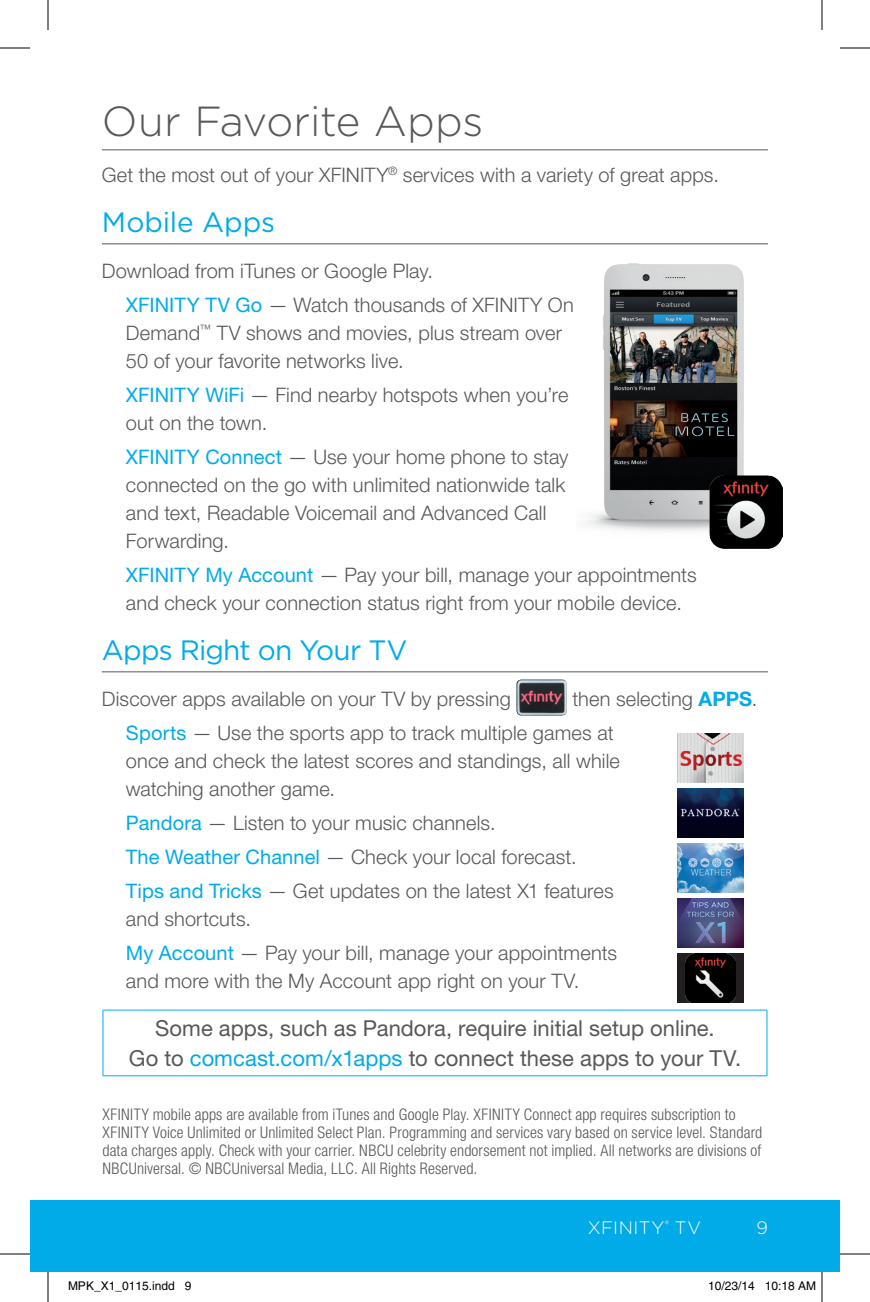
<style>
.page{position:relative;width:870px;height:1302px;background:#fff}
.page>*{position:absolute;margin:0;border:0;box-sizing:border-box;transform-origin:0 0}
.t1{font:300 42px "Gotham";letter-spacing:-.005em;color:#57585a}
.t2{font:28px "Gotham";letter-spacing:-.025em;color:#00abe7}
.t3{font:28px "Gotham";letter-spacing:-.005em;color:#00abe7}
.t4{font:22px/30px "Helvetica Neue LT Std";color:#57585a;text-align:center}
.t5{font:300 20px/28px "Helvetica Neue LT Std";letter-spacing:.005em;color:#57585a}
.t6{font:300 18px "Gotham";letter-spacing:.03em;color:#fff}
.t7{font:300 condensed 16px/18px "Helvetica Neue LT Std";letter-spacing:.01em;color:#57585a}
.t8{font:12px "Helvetica";color:#000}
.s1{font-weight:400;color:#00abe7}
.s2{font-weight:700;color:#00abe7}
.s3{color:#00abe7}
</style>
<div class="page">
<div style="left:30px;top:1200px;width:18px;height:72px;background:#00abe7"></div>
<div style="left:48px;top:1200px;width:792px;height:72px;background:#00abe7"></div>
<hr style="left:102px;top:150px;width:666px;height:1px;background:#57585a">
<hr style="left:102px;top:244px;width:666px;height:1px;background:#57585a">
<hr style="left:102px;top:672px;width:666px;height:1px;background:#57585a">
<img style="left:516px;top:679px;width:51px;height:37px">
<hr style="left:102px;top:1010px;width:665px;height:1px;background:#00abe7">
<hr style="left:102px;top:1011px;width:1px;height:64px;background:#00abe7">
<hr style="left:766px;top:1011px;width:1px;height:64px;background:#00abe7">
<hr style="left:102px;top:1075px;width:665px;height:1px;background:#00abe7">
<img style="left:585px;top:263px;width:186px;height:274px">
<img style="left:710px;top:476px;width:73px;height:73px">
<img style="left:677px;top:843px;width:67px;height:50px">
<img style="left:677px;top:788px;width:67px;height:50px">
<img style="left:677px;top:898px;width:67px;height:50px">
<img style="left:678px;top:733px;width:66px;height:50px">
<div style="left:677px;top:953px;width:67px;height:50px;background:#231f20"></div>
<img style="left:686px;top:953px;width:49px;height:50px">
<hr style="left:0;top:48px;width:30px;height:1px;background:#000">
<hr style="left:840px;top:48px;width:30px;height:1px;background:#000">
<hr style="left:0;top:1254px;width:30px;height:1px;background:#000">
<hr style="left:840px;top:1254px;width:30px;height:1px;background:#000">
<hr style="left:48px;top:0;width:1px;height:30px;background:#000">
<hr style="left:48px;top:1272px;width:1px;height:30px;background:#000">
<hr style="left:822px;top:0;width:1px;height:30px;background:#000">
<hr style="left:822px;top:1272px;width:1px;height:30px;background:#000">
<div style="left:123px;top:1282px;width:5px;height:8px;border:1px solid #fff;border-radius:50%"></div>
<div style="left:122px;top:1281px;width:7px;height:10px;border:1px solid #fff;border-radius:50%"></div>
<h2 class="t1" style="left:102px;top:94px;width:383px">Our Favorite Apps</h2>
<p class="t5" style="left:102px;top:160px;width:619px">Get the most out of your XFINITY<sup>®</sup> services with a variety of great apps.</p>
<h3 class="t3" style="left:102px;top:204px;width:175px">Mobile Apps</h3>
<p class="t5" style="left:102px;top:256px;width:333px">Download from iTunes or Google Play.</p>
<p class="t5" style="left:126px;top:290px;width:449px"><span class="s1">XFINITY TV Go</span> — Watch thousands of XFINITY On<br>Demand<sup>™</sup> TV shows and movies, plus stream over<br>50 of your favorite networks live.</p>
<p class="t5" style="left:126px;top:380px;width:444px"><span class="s1">XFINITY WiFi</span> — Find nearby hotspots when you’re out on the town.</p>
<p class="t5" style="left:126px;top:442px;width:444px"><span class="s1">XFINITY Connect</span> — Use your home phone to stay connected on the go with unlimited nationwide talk and text, Readable Voicemail and Advanced Call Forwarding.</p>
<p class="t5" style="left:126px;top:560px;width:572px"><span class="s1">XFINITY My Account</span> — Pay your bill, manage your appointments and check your connection status right from your mobile device.</p>
<h3 class="t2" style="left:102px;top:632px;width:307px">Apps Right on Your TV</h3>
<p class="t5" style="left:102px;top:684px;width:410px">Discover apps available on your TV by pressing</p>
<p class="t5" style="left:572px;top:684px;width:186px">then selecting <span class="s2">APPS</span>.</p>
<p class="t5" style="left:126px;top:718px;width:496px"><span class="s1">Sports</span> — Use the sports app to track multiple games at once and check the latest scores and standings, all while watching another game.</p>
<p class="t5" style="left:126px;top:808px;width:371px"><span class="s1">Pandora</span> — Listen to your music channels.</p>
<p class="t5" style="left:126px;top:842px;width:452px"><span class="s1">The Weather Channel</span> — Check your local forecast.</p>
<p class="t5" style="left:126px;top:876px;width:489px"><span class="s1">Tips and Tricks</span> — Get updates on the latest X1 features and shortcuts.</p>
<p class="t5" style="left:126px;top:938px;width:493px"><span class="s1">My Account</span> — Pay your bill, manage your appointments and more with the My Account app right on your TV.</p>
<p class="t4" style="left:129px;top:1013px;width:614px">Some apps, such as Pandora, require initial setup online.<br>Go to <span class="s3">comcast.com/x1apps</span> to connect these apps to your TV.</p>
<p class="t7" style="left:102px;top:1105px;width:661px">XFINITY mobile apps are available from iTunes and Google Play. XFINITY Connect app requires subscription to XFINITY Voice Unlimited or Unlimited Select Plan. Programming and services vary based on service level. Standard data charges apply. Check with your carrier. NBCU celebrity endorsement not implied. All networks are divisions of NBCUniversal. © NBCUniversal Media, LLC. All Rights Reserved.</p>
<p class="t6" style="left:588px;top:1216px;width:115px">XFINITY<sup>®</sup> TV</p>
<p class="t6" style="left:756px;top:1216px;width:13px">9</p>
<p class="t8" style="left:68px;top:1279px;width:125px">MPK_X1_0115.indd 9</p>
<p class="t8" style="left:708px;top:1279px;width:110px">10/23/14 10:18 AM</p>
</div>
